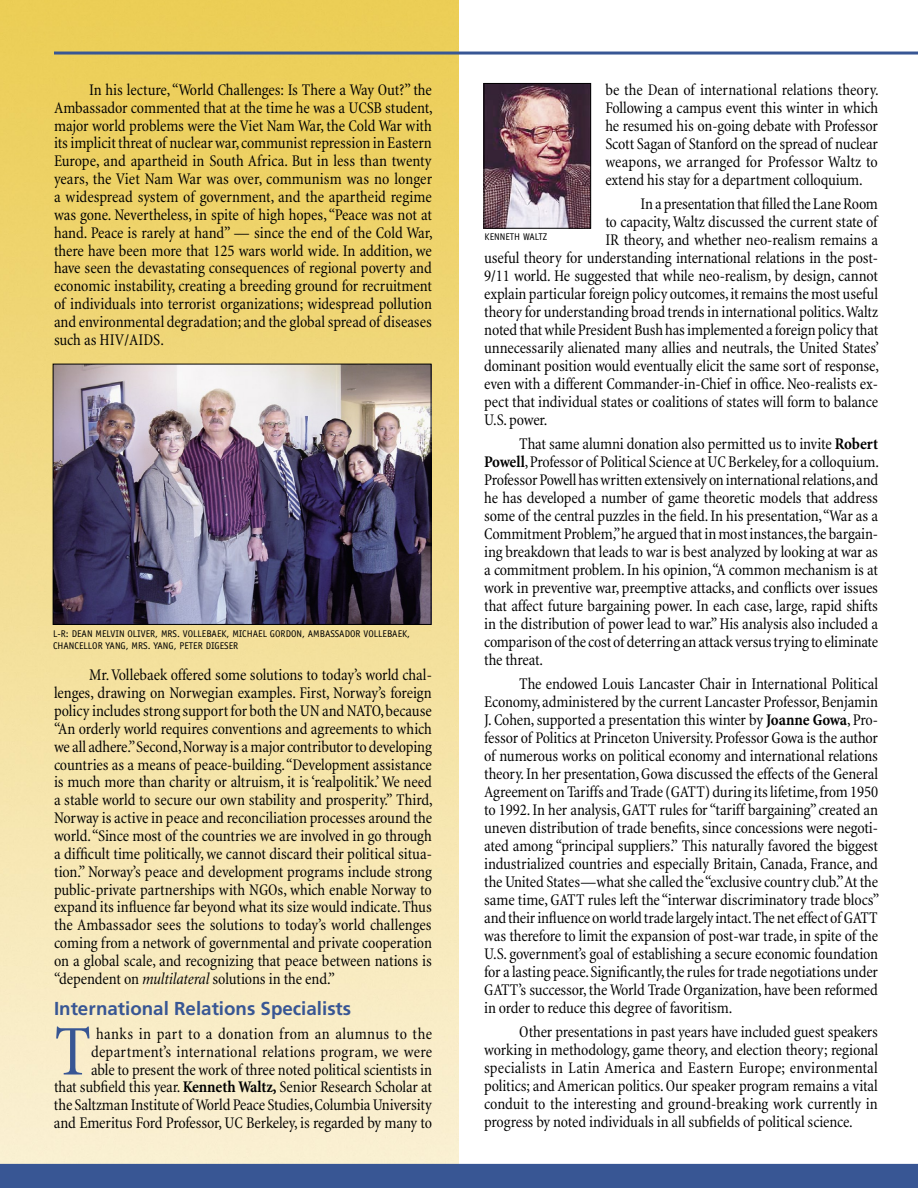
<style>
.page{position:relative;width:918px;height:1188px;background:#fff}
.page>*{position:absolute;margin:0;border:0;box-sizing:border-box;transform-origin:0 0}
.t1{font:condensed 72.3px "Minion";color:#385694}
.t2{font:700 18.75px "Frutiger";color:#385694}
.t3{font:condensed 16.5px/18px "Minion";letter-spacing:-.01em;color:#000;text-align:justify}
.t4{font:9.75px/12px "Officina Sans";color:#000}
.s1{font-style:italic}
.s2{font-weight:700}
</style>
<div class="page">
<img style="left:0;top:0;width:459px;height:1164px">
<hr style="left:54px;top:52px;width:864px;height:3px;background:#385694">
<img style="left:55px;top:366px;width:374px;height:257px">
<div style="left:53px;top:364px;width:378px;height:261px;border:1px solid #000"></div>
<div style="left:0;top:1164px;width:918px;height:24px;background:#385694"></div>
<img style="left:486px;top:85px;width:103px;height:142px">
<div style="left:484px;top:83px;width:107px;height:146px;border:1px solid #000"></div>
<p class="t3" style="left:54px;top:81px;width:380px;text-indent:35px">In his lecture, “World Challenges: Is There a Way Out?” the Ambassador commented that at the time he was a UCSB student, major world problems were the Viet Nam War, the Cold War with its implicit threat of nuclear war, communist repression in Eastern Europe, and apartheid in South Africa. But in less than twenty years, the Viet Nam War was over, communism was no longer a widespread system of government, and the apartheid regime was gone. Nevertheless, in spite of high hopes, “Peace was not at hand. Peace is rarely at hand” — since the end of the Cold War, there have been more that 125 wars world wide. In addition, we have seen the devastating consequences of regional poverty and economic instability, creating a breeding ground for recruitment of individuals into terrorist organizations; widespread pollution and environmental degradation; and the global spread of diseases such as HIV/AIDS.</p>
<p class="t4" style="left:53px;top:628px;width:359px">L-R: DEAN MELVIN OLIVER, MRS. VOLLEBAEK, MICHAEL GORDON, AMBASSADOR VOLLEBAEK,<br>CHANCELLOR YANG, MRS. YANG, PETER DIGESER</p>
<p class="t3" style="left:54px;top:667px;width:380px;text-indent:35px">Mr. Vollebaek offered some solutions to today’s world chal&shy;lenges, drawing on Norwegian examples. First, Norway’s foreign policy includes strong support for both the UN and NATO, because “An orderly world requires conventions and agreements to which we all adhere.” Second, Norway is a major contributor to developing countries as a means of peace-building. “Development assistance is much more than charity or altruism, it is ‘realpolitik.’ We need a stable world to secure our own stability and prosperity.” Third, Norway is active in peace and reconciliation processes around the world. “Since most of the countries we are involved in go through a difficult time politically, we cannot discard their political situa&shy;tion.” Norway’s peace and development programs include strong public-private partnerships with NGOs, which enable Norway to expand its influence far beyond what its size would indicate. Thus the Ambassador sees the solutions to today’s world challenges coming from a network of governmental and private cooperation on a global scale, and recognizing that peace between nations is “dependent on <span class="s1">multilateral</span> solutions in the end.”</p>
<p class="t2" style="left:54px;top:997px;width:299px">International Relations Specialists</p>
<h1 class="t1" style="left:54px;top:1014px;width:39px">T</h1>
<p class="t3" style="left:54px;top:1025px;width:380px;text-align:right">hanks in part to a donation from an alumnus to the department’s international relations program, we were<br>able to present the work of three noted political scientists in<br>that subfield this year. <span class="s2">Kenneth Waltz,</span> Senior Research Scholar at the Saltzman Institute of World Peace Studies, Columbia University and Emeritus Ford Professor, UC Berkeley, is regarded by many to</p>
<p class="t3" style="left:605px;top:81px;width:275px">be the Dean of international relations theory.<br>Following a campus event this winter in which he resumed his on-going debate with Professor Scott Sagan of Stanford on the spread of nuclear weapons, we arranged for Professor Waltz to extend his stay for a department colloquium.</p>
<p class="t3" style="left:640px;top:195px;width:239px">In a presentation that filled the Lane Room</p>
<p class="t3" style="left:605px;top:213px;width:274px">to capacity, Waltz discussed the current state of</p>
<p class="t3" style="left:605px;top:231px;width:274px">IR theory, and whether neo-realism remains a</p>
<p class="t3" style="left:484px;top:249px;width:395px">useful theory for understanding international relations in the post-</p>
<p class="t3" style="left:484px;top:267px;width:395px">9/11 world. He suggested that while neo-realism, by design, cannot</p>
<p class="t3" style="left:484px;top:285px;width:395px">explain particular foreign policy outcomes, it remains the most useful</p>
<p class="t3" style="left:484px;top:303px;width:395px">theory for understanding broad trends in international politics. Waltz</p>
<p class="t3" style="left:484px;top:321px;width:396px">noted that while President Bush has implemented a foreign policy that</p>
<p class="t3" style="left:484px;top:339px;width:396px">unnecessarily alienated many allies and neutrals, the United States’</p>
<p class="t3" style="left:484px;top:357px;width:396px">dominant position would eventually elicit the same sort of response,</p>
<p class="t3" style="left:484px;top:375px;width:395px">even with a different Commander-in-Chief in office. Neo-realists ex-</p>
<p class="t3" style="left:484px;top:393px;width:395px">pect that individual states or coalitions of states will form to balance</p>
<p class="t3" style="left:484px;top:411px;width:65px">U.S. power.</p>
<p class="t3" style="left:484px;top:435px;width:396px;text-indent:35px">That same alumni donation also permitted us to invite <span class="s2">Robert Powell</span>, Professor of Political Science at UC Berkeley, for a colloquium.<br>Professor Powell has written extensively on international relations, and he has developed a number of game theoretic models that address some of the central puzzles in the field. In his presentation, “War as a Commitment Problem,” he argued that in most instances, the bargain&shy;ing breakdown that leads to war is best analyzed by looking at war as a commitment problem. In his opinion, “A common mechanism is at work in preventive war, preemptive attacks, and conflicts over issues that affect future bargaining power. In each case, large, rapid shifts in the distribution of power lead to war.” His analysis also included a comparison of the cost of deterring an attack versus trying to eliminate the threat.</p>
<p class="t3" style="left:484px;top:675px;width:397px;text-indent:35px">The endowed Louis Lancaster Chair in International Political Economy, administered by the current Lancaster Professor, Benjamin J. Cohen, supported a presentation this winter by <span class="s2">Joanne Gowa</span>, Pro&shy;fessor of Politics at Princeton University. Professor Gowa is the author of numerous works on political economy and international relations theory. In her presentation, Gowa discussed the effects of the General Agreement on Tariffs and Trade (GATT) during its lifetime, from 1950 to 1992. In her analysis, GATT rules for “tariff bargaining” created an uneven distribution of trade benefits, since concessions were negoti&shy;ated among “principal suppliers.” This naturally favored the biggest industrialized countries and especially Britain, Canada, France, and the United States—what she called the “exclusive country club.” At the same time, GATT rules left the “interwar discriminatory trade blocs” and their influence on world trade largely intact. The net effect of GATT was therefore to limit the expansion of post-war trade, in spite of the U.S. government’s goal of establishing a secure economic foundation for a lasting peace. Significantly, the rules for trade negotiations under GATT’s successor, the World Trade Organization, have been reformed in order to reduce this degree of favoritism.</p>
<p class="t3" style="left:484px;top:1023px;width:395px;text-indent:35px">Other presentations in past years have included guest speakers working in methodology, game theory, and election theory; regional specialists in Latin America and Eastern Europe; environmental politics; and American politics. Our speaker program remains a vital conduit to the interesting and ground-breaking work currently in progress by noted individuals in all subfields of political science.</p>
<p class="t4" style="left:485px;top:231px;width:64px">KENNETH WALTZ</p>
</div>
